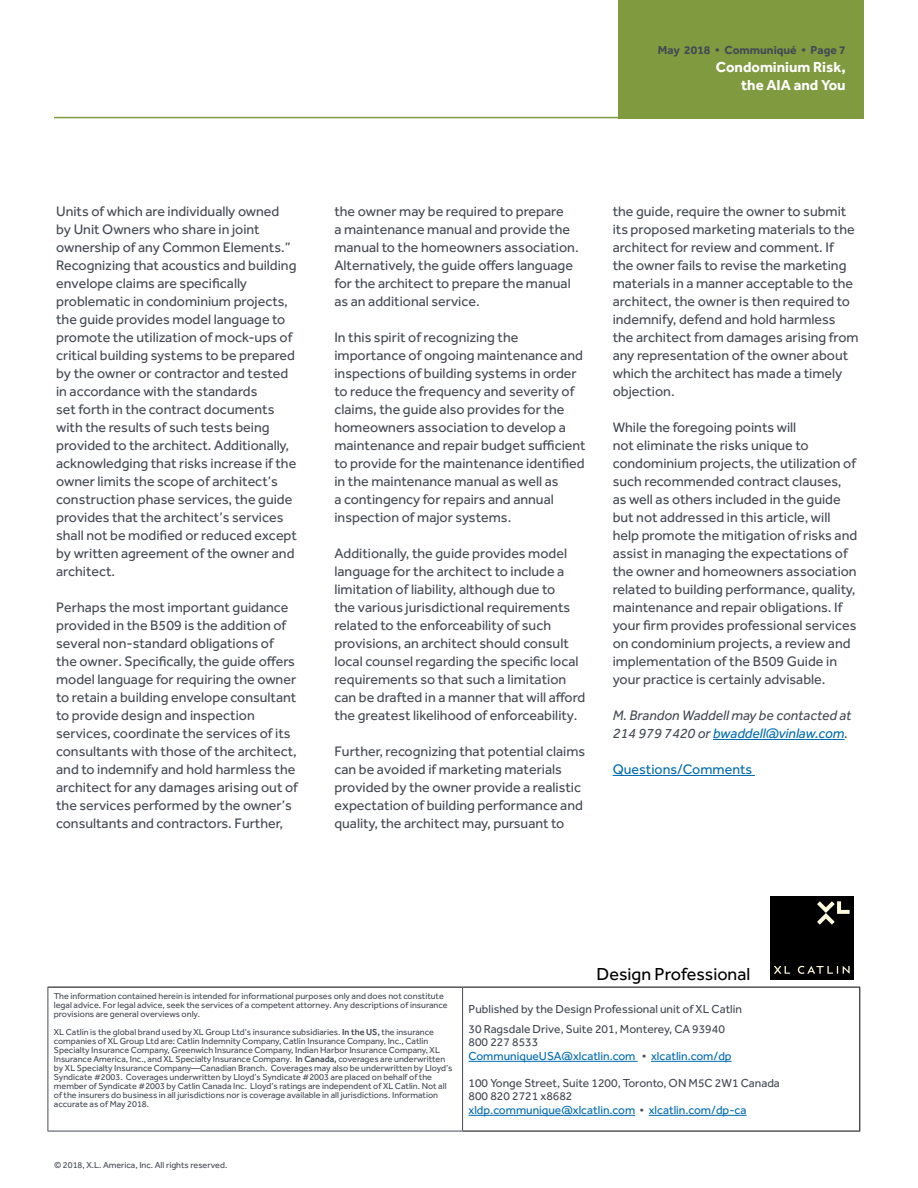
<style>
.page{position:relative;width:918px;height:1188px;background:#fff}
.page>*{position:absolute;margin:0;border:0;box-sizing:border-box;transform-origin:0 0}
.t1{font:18px "Effra";color:#000}
.t2{font:700 15px/18px "Effra";color:#fff;text-align:right}
.t3{font:14.25px/18px "Effra";color:#434a54}
.t4{font:italic 14.25px/18px "Effra";color:#434a54}
.t5{font:14.25px "Effra";color:#006bb0}
.t6{font:12px/13.5px "Effra";color:#434a54}
.t7{font:12px/13.5px "Effra";color:#006bb0}
.t8{font:700 12px "Effra";color:#434a54}
.t9{font:9px/9px "Effra";color:#434a54}
.s1{color:#006bb0}
.s2{font-weight:500}
.s3{color:#434a54}
</style>
<div class="page">
<hr style="left:859px;top:987px;width:1px;height:144px;background:#000">
<hr style="left:463px;top:1131px;width:397px;height:1px;background:#000">
<hr style="left:48px;top:987px;width:415px;height:1px;background:#000">
<hr style="left:463px;top:987px;width:397px;height:1px;background:#000">
<hr style="left:48px;top:987px;width:1px;height:144px;background:#434a54">
<hr style="left:462px;top:987px;width:1px;height:144px;background:#434a54">
<hr style="left:48px;top:1131px;width:415px;height:1px;background:#434a54">
<div style="left:770px;top:896px;width:84px;height:83px;background:#000"></div>
<svg style="left:817px;top:901px;width:33px;height:24px"></svg>
<svg style="left:798px;top:966px;width:52px;height:8px"></svg>
<svg style="left:774px;top:966px;width:16px;height:8px"></svg>
<hr style="left:469px;top:1061px;width:169px;height:1px;background:#006bb0">
<hr style="left:651px;top:1061px;width:81px;height:1px;background:#006bb0">
<hr style="left:469px;top:1115px;width:166px;height:1px;background:#006bb0">
<hr style="left:649px;top:1115px;width:98px;height:1px;background:#006bb0">
<div style="left:619px;top:0;width:245px;height:118px;background:#809a40"></div>
<hr style="left:54px;top:117px;width:810px;height:1px;background:#809a40">
<hr style="left:713px;top:739px;width:131px;height:1px;background:#006bb0">
<hr style="left:613px;top:775px;width:142px;height:1px;background:#006bb0">
<p class="t8" style="left:658px;top:43px;width:189px">May 2018 • Communiqué • Page 7</p>
<p class="t2" style="left:716px;top:58px;width:131px">Condominium Risk, the AIA and You</p>
<p class="t3" style="left:56px;top:202px;width:242px">Units of which are individually owned by Unit Owners who share in joint ownership of any Common Elements.” Recognizing that acoustics and building envelope claims are specifically problematic in condominium projects, the guide provides model language to promote the utilization of mock-ups of critical building systems to be prepared by the owner or contractor and tested in accordance with the standards<br>set forth in the contract documents with the results of such tests being provided to the architect. Additionally, acknowledging that risks increase if the owner limits the scope of architect’s construction phase services, the guide provides that the architect’s services shall not be modified or reduced except by written agreement of the owner and architect.</p>
<p class="t3" style="left:56px;top:598px;width:243px">Perhaps the most important guidance provided in the B509 is the addition of several non-standard obligations of the owner. Specifically, the guide offers model language for requiring the owner to retain a building envelope consultant to provide design and inspection services, coordinate the services of its consultants with those of the architect, and to indemnify and hold harmless the architect for any damages arising out of the services performed by the owner’s consultants and contractors. Further,</p>
<p class="t3" style="left:334px;top:202px;width:246px">the owner may be required to prepare<br>a maintenance manual and provide the manual to the homeowners association.<br>Alternatively, the guide offers language for the architect to prepare the manual as an additional service.</p>
<p class="t3" style="left:334px;top:328px;width:253px">In this spirit of recognizing the importance of ongoing maintenance and inspections of building systems in order to reduce the frequency and severity of claims, the guide also provides for the homeowners association to develop a maintenance and repair budget sufficient to provide for the maintenance identified in the maintenance manual as well as<br>a contingency for repairs and annual inspection of major systems.</p>
<p class="t3" style="left:334px;top:544px;width:252px">Additionally, the guide provides model language for the architect to include a limitation of liability, although due to<br>the various jurisdictional requirements related to the enforceability of such provisions, an architect should consult local counsel regarding the specific local requirements so that such a limitation can be drafted in a manner that will afford the greatest likelihood of enforceability.</p>
<p class="t3" style="left:334px;top:742px;width:252px">Further, recognizing that potential claims can be avoided if marketing materials provided by the owner provide a realistic expectation of building performance and quality, the architect may, pursuant to</p>
<p class="t3" style="left:613px;top:202px;width:248px">the guide, require the owner to submit its proposed marketing materials to the architect for review and comment. If<br>the owner fails to revise the marketing materials in a manner acceptable to the architect, the owner is then required to indemnify, defend and hold harmless the architect from damages arising from any representation of the owner about which the architect has made a timely objection.</p>
<p class="t3" style="left:613px;top:418px;width:246px">While the foregoing points will<br>not eliminate the risks unique to condominium projects, the utilization of such recommended contract clauses, as well as others included in the guide but not addressed in this article, will help promote the mitigation of risks and assist in managing the expectations of the owner and homeowners association related to building performance, quality, maintenance and repair obligations. If your firm provides professional services on condominium projects, a review and implementation of the B509 Guide in your practice is certainly advisable.</p>
<p class="t4" style="left:613px;top:706px;width:240px">M. Brandon Waddell may be contacted at<br>214 979 7420 or <span class="s1">bwaddell@vinlaw.com</span>.</p>
<p class="t5" style="left:613px;top:761px;width:141px">Questions/Comments</p>
<p class="t1" style="left:597px;top:963px;width:155px">Design Professional</p>
<p class="t9" style="left:54px;top:992px;width:395px">The information contained herein is intended for informational purposes only and does not constitute legal advice. For legal advice, seek the services of a competent attorney. Any descriptions of insurance provisions are general overviews only.</p>
<p class="t9" style="left:54px;top:1028px;width:400px">XL Catlin is the global brand used by XL Group Ltd’s insurance subsidiaries. <span class="s2">In the US,</span> the insurance companies of XL Group Ltd are: Catlin Indemnity Company, Catlin Insurance Company, Inc., Catlin Specialty Insurance Company, Greenwich Insurance Company, Indian Harbor Insurance Company, XL Insurance America, Inc., and XL Specialty Insurance Company. <span class="s2">In Canada,</span> coverages are underwritten by XL Specialty Insurance Company—Canadian Branch. Coverages may also be underwritten by Lloyd’s Syndicate #2003. Coverages underwritten by Lloyd’s Syndicate #2003 are placed on behalf of the member of Syndicate #2003 by Catlin Canada Inc. Lloyd’s ratings are independent of XL Catlin. Not all of the insurers do business in all jurisdictions nor is coverage available in all jurisdictions. Information accurate as of May 2018.</p>
<p class="t6" style="left:469px;top:998px;width:275px;line-height:20.2px">Published by the Design Professional unit of XL Catlin<br>30 Ragsdale Drive, Suite 201, Monterey, CA 93940</p>
<p class="t7" style="left:469px;top:1035px;width:265px"><span class="s3">800 227 8533<br></span>CommuniqueUSA@xlcatlin.com <span class="s3">•</span> xlcatlin.com/dp</p>
<p class="t6" style="left:469px;top:1076px;width:313px">100 Yonge Street, Suite 1200, Toronto, ON M5C 2W1 Canada<br>800 820 2721 x8682<br><span class="s1">xldp.communique@xlcatlin.com</span> • <span class="s1">xlcatlin.com/dp-ca</span></p>
<p class="t9" style="left:54px;top:1161px;width:175px">© 2018, X.L. America, Inc. All rights reserved.</p>
</div>
